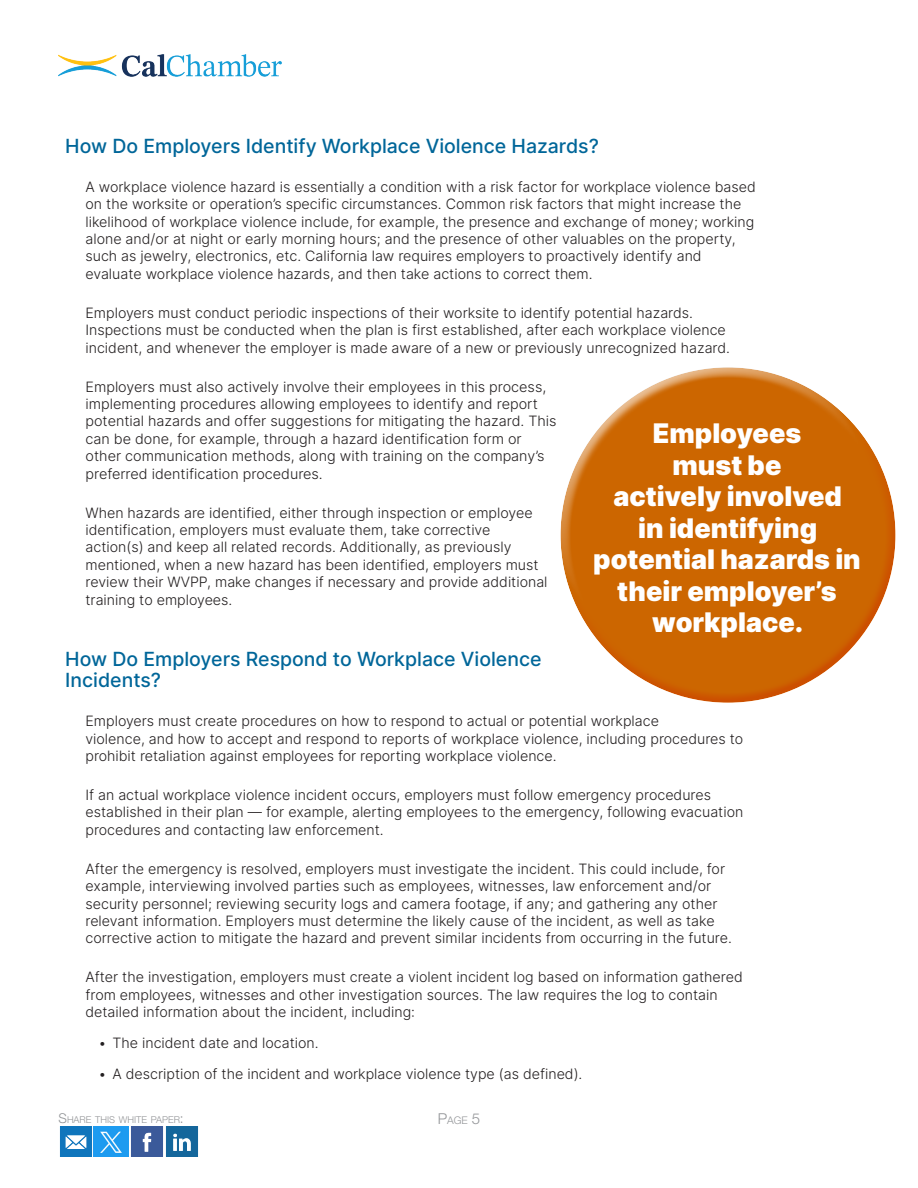
<style>
.page{position:relative;width:918px;height:1188px;background:#fff}
.page>*{position:absolute;margin:0;border:0;box-sizing:border-box;transform-origin:0 0}
.t1{font:900 27px/31.5px "Inter";color:#fff;text-align:center}
.t2{font:500 19.5px/21px "Inter";color:#069}
.t3{font:300 14.25px/17.4px "Inter";color:#231f20}
.t4{font:300 10.5px "Helvetica Neue LT Std";color:#939598}
.t5{font:300 9.45px "Helvetica Neue LT Std";color:#939598}
.s1{font-size:13.5px}
.s2{font-size:15px}
</style>
<div class="page">
<img style="left:58px;top:54px;width:224px;height:22px">
<img style="left:60px;top:1126px;width:138px;height:31px">
<div style="left:559px;top:366px;width:320px;height:253px;background:#dadbdc;opacity:.75"></div>
<div style="left:566px;top:420px;width:341px;height:284px;background:#ffb566;opacity:.75"></div>
<h2 class="t2" style="left:65px;top:135px;width:535px">How Do Employers Identify Workplace Violence Hazards?</h2>
<p class="t3" style="left:86px;top:178px;width:672px">A workplace violence hazard is essentially a condition with a risk factor for workplace violence based on the worksite or operation’s specific circumstances. Common risk factors that might increase the likelihood of workplace violence include, for example, the presence and exchange of money; working alone and/or at night or early morning hours; and the presence of other valuables on the property, such as jewelry, electronics, etc. California law requires employers to proactively identify and evaluate workplace violence hazards, and then take actions to correct them.</p>
<p class="t3" style="left:86px;top:304px;width:646px">Employers must conduct periodic inspections of their worksite to identify potential hazards.<br>Inspections must be conducted when the plan is first established, after each workplace violence incident, and whenever the employer is made aware of a new or previously unrecognized hazard.</p>
<p class="t3" style="left:86px;top:378px;width:473px">Employers must also actively involve their employees in this process, implementing procedures allowing employees to identify and report potential hazards and offer suggestions for mitigating the hazard. This can be done, for example, through a hazard identification form or other communication methods, along with training on the company’s preferred identification procedures.</p>
<p class="t3" style="left:86px;top:504px;width:464px">When hazards are identified, either through inspection or employee identification, employers must evaluate them, take corrective action(s) and keep all related records. Additionally, as previously mentioned, when a new hazard has been identified, employers must review their WVPP, make changes if necessary and provide additional training to employees.</p>
<h1 class="t1" style="left:593px;top:416px;width:269px">Employees<br>must be<br>actively involved<br>in identifying potential hazards in their employer’s workplace.</h1>
<h2 class="t2" style="left:65px;top:648px;width:478px">How Do Employers Respond to Workplace Violence<br>Incidents?</h2>
<p class="t3" style="left:86px;top:712px;width:659px">Employers must create procedures on how to respond to actual or potential workplace<br>violence, and how to accept and respond to reports of workplace violence, including procedures to prohibit retaliation against employees for reporting workplace violence.</p>
<p class="t3" style="left:86px;top:786px;width:659px">If an actual workplace violence incident occurs, employers must follow emergency procedures established in their plan — for example, alerting employees to the emergency, following evacuation procedures and contacting law enforcement.</p>
<p class="t3" style="left:86px;top:860px;width:648px">After the emergency is resolved, employers must investigate the incident. This could include, for example, interviewing involved parties such as employees, witnesses, law enforcement and/or security personnel; reviewing security logs and camera footage, if any; and gathering any other relevant information. Employers must determine the likely cause of the incident, as well as take corrective action to mitigate the hazard and prevent similar incidents from occurring in the future.</p>
<p class="t3" style="left:86px;top:968px;width:659px">After the investigation, employers must create a violent incident log based on information gathered from employees, witnesses and other investigation sources. The law requires the log to contain detailed information about the incident, including:</p>
<p class="t3" style="left:98px;top:1034px;width:222px">• The incident date and location.</p>
<p class="t3" style="left:98px;top:1065px;width:486px">• A description of the incident and workplace violence type (as defined).</p>
<p class="t5" style="left:58px;top:1114px;width:127px"><span class="s1">S</span>HARE THIS WHITE PAPER<span class="s1">:</span></p>
<p class="t4" style="left:438px;top:1114px;width:44px"><span class="s2">P</span>AGE <span class="s2">5</span></p>
</div>
